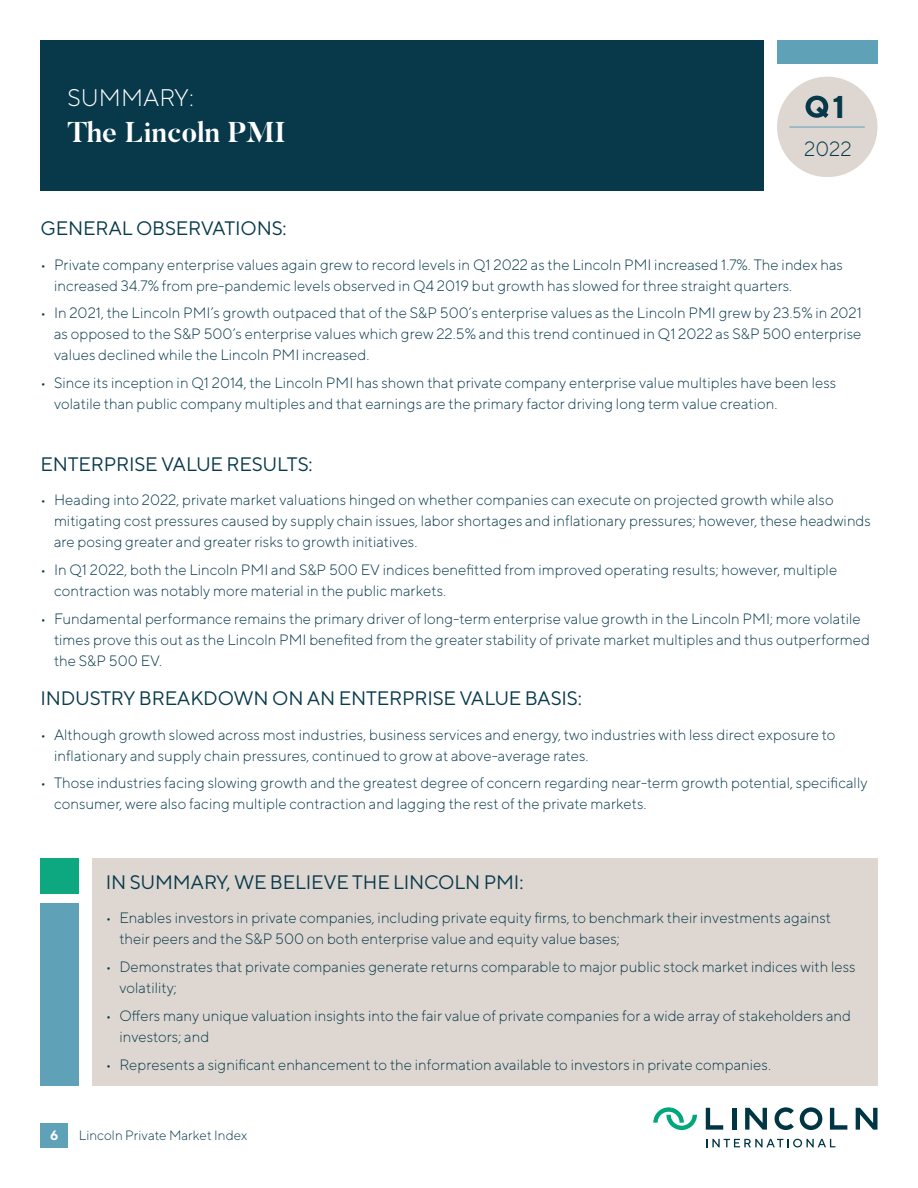
<style>
.page{position:relative;width:918px;height:1188px;background:#fff}
.page>*{position:absolute;margin:0;border:0;box-sizing:border-box;transform-origin:0 0}
.t1{font:700 31.5px "TT Norms";color:#07394b}
.t2{font:700 28.5px "Butler";color:#fff}
.t3{font:300 24px "TT Norms";color:#fff}
.t4{font:300 20.55px "TT Norms";color:#07394b}
.Header_TT_Norms_13pt{font:19.5px "TT Norms";letter-spacing:-.01em;color:#07394b}
.t5{font:300 15px/21px "TT Norms";color:#07394b}
.t6{font:300 13.5px "TT Norms";color:#07394b}
.t7{font:700 13.5px "TT Norms";color:#fff}
</style>
<div class="page">
<div style="left:777px;top:40px;width:101px;height:24px;background:#5fa2b8"></div>
<div style="left:777px;top:77px;width:101px;height:100px;background:#ded6d0;border-radius:50%"></div>
<hr style="left:790px;top:127px;width:75px;height:1px;background:#5fa2b8">
<svg style="left:806px;top:96px;width:23px;height:22px"></svg>
<hr style="left:732px;top:1108px;width:4px;height:22px;background:#003543">
<svg style="left:745px;top:1108px;width:22px;height:22px"></svg>
<svg style="left:706px;top:1108px;width:17px;height:22px"></svg>
<svg style="left:856px;top:1108px;width:21px;height:22px"></svg>
<svg style="left:830px;top:1108px;width:17px;height:22px"></svg>
<svg style="left:775px;top:1107px;width:19px;height:23px"></svg>
<svg style="left:800px;top:1107px;width:22px;height:23px"></svg>
<svg style="left:653px;top:1107px;width:44px;height:23px"></svg>
<svg style="left:706px;top:1139px;width:129px;height:9px"></svg>
<div style="left:40px;top:1123px;width:28px;height:25px;background:#5fa2b8"></div>
<div style="left:40px;top:40px;width:724px;height:151px;background:#07394b"></div>
<div style="left:92px;top:859px;width:786px;height:227px;background:#ded6d0"></div>
<div style="left:40px;top:903px;width:39px;height:183px;background:#5fa2b8"></div>
<div style="left:40px;top:859px;width:39px;height:35px;background:#0da780"></div>
<p class="t3" style="left:68px;top:83px;width:128px">SUMMARY:</p>
<p class="t2" style="left:68px;top:114px;width:220px">The Lincoln PMI</p>
<p class="t1" style="left:832px;top:87px;width:14px">1</p>
<h3 class="t4" style="left:804px;top:136px;width:49px">2022</h3>
<p class="Header_TT_Norms_13pt" style="left:40px;top:216px;width:248px">GENERAL OBSERVATIONS:</p>
<p class="t5" style="left:54px;top:253px;width:791px;text-indent:-14px">• Private company enterprise values again grew to record levels in Q1 2022 as the Lincoln PMI increased 1.7%. The index has increased 34.7% from pre-pandemic levels observed in Q4 2019 but growth has slowed for three straight quarters.</p>
<p class="t5" style="left:54px;top:302px;width:809px;text-align:justify;text-indent:-14px">• In 2021, the Lincoln PMI’s growth outpaced that of the S&amp;P 500’s enterprise values as the Lincoln PMI grew by 23.5% in 2021 as opposed to the S&amp;P 500’s enterprise values which grew 22.5% and this trend continued in Q1 2022 as S&amp;P 500 enterprise values declined while the Lincoln PMI increased.</p>
<p class="t5" style="left:54px;top:372px;width:784px;text-indent:-14px">• Since its inception in Q1 2014, the Lincoln PMI has shown that private company enterprise value multiples have been less volatile than public company multiples and that earnings are the primary factor driving long term value creation.</p>
<p class="Header_TT_Norms_13pt" style="left:40px;top:452px;width:274px">ENTERPRISE VALUE RESULTS:</p>
<p class="t5" style="left:54px;top:489px;width:819px;text-indent:-14px">• Heading into 2022, private market valuations hinged on whether companies can execute on projected growth while also mitigating cost pressures caused by supply chain issues, labor shortages and inflationary pressures; however, these headwinds are posing greater and greater risks to growth initiatives.</p>
<p class="t5" style="left:54px;top:559px;width:785px;text-indent:-14px">• In Q1 2022, both the Lincoln PMI and S&amp;P 500 EV indices benefitted from improved operating results; however, multiple contraction was notably more material in the public markets.</p>
<p class="t5" style="left:54px;top:608px;width:817px;text-indent:-14px">• Fundamental performance remains the primary driver of long-term enterprise value growth in the Lincoln PMI; more volatile times prove this out as the Lincoln PMI benefited from the greater stability of private market multiples and thus outperformed the S&amp;P 500 EV.</p>
<p class="Header_TT_Norms_13pt" style="left:40px;top:686px;width:543px">INDUSTRY BREAKDOWN ON AN ENTERPRISE VALUE BASIS:</p>
<p class="t5" style="left:54px;top:724px;width:783px;text-indent:-14px">• Although growth slowed across most industries, business services and energy, two industries with less direct exposure to inflationary and supply chain pressures, continued to grow at above-average rates.</p>
<p class="t5" style="left:54px;top:772px;width:815px;text-indent:-14px">• Those industries facing slowing growth and the greatest degree of concern regarding near-term growth potential, specifically consumer, were also facing multiple contraction and lagging the rest of the private markets.</p>
<p class="Header_TT_Norms_13pt" style="left:106px;top:870px;width:419px">IN SUMMARY, WE BELIEVE THE LINCOLN PMI:</p>
<p class="t5" style="left:119px;top:907px;width:713px;text-indent:-14px">• Enables investors in private companies, including private equity firms, to benchmark their investments against their peers and the S&amp;P 500 on both enterprise value and equity value bases;</p>
<p class="t5" style="left:119px;top:956px;width:738px;text-indent:-14px">• Demonstrates that private companies generate returns comparable to major public stock market indices with less volatility;</p>
<p class="t5" style="left:119px;top:1005px;width:733px;text-indent:-14px">• Offers many unique valuation insights into the fair value of private companies for a wide array of stakeholders and investors; and</p>
<p class="t5" style="left:106px;top:1053px;width:667px">• Represents a significant enhancement to the information available to investors in private companies.</p>
<p class="t7" style="left:50px;top:1127px;width:10px">6</p>
<p class="t6" style="left:79px;top:1127px;width:170px">Lincoln Private Market Index</p>
</div>
